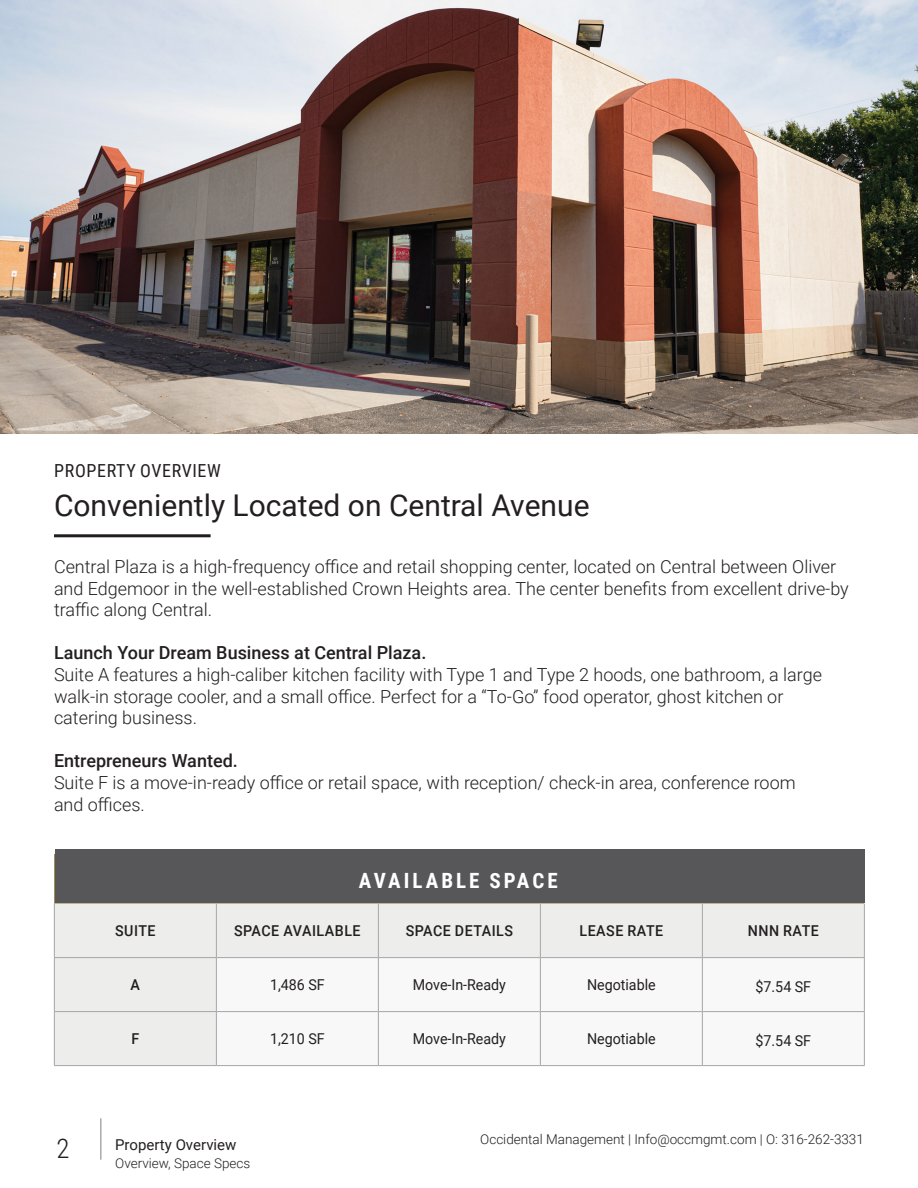
<style>
.page{position:relative;width:918px;height:1188px;background:#fff}
.page>*{position:absolute;margin:0;border:0;box-sizing:border-box;transform-origin:0 0}
.Headline{font:30px "Roboto";color:#231f20}
.t1{font:300 27px "Roboto Condensed";color:#231f20}
.t2{font:700 21px "Roboto Condensed";letter-spacing:.145em;color:#fff}
.t3{font:300 18px/21.6px "Roboto";color:#231f20}
.t4{font:500 18px "Roboto";color:#231f20}
.t5{font:18px "Roboto Condensed";letter-spacing:.035em;color:#231f20}
.t6{font:15px "Roboto";color:#231f20;scale:.95 1}
.t7{font:500 15px "Roboto";letter-spacing:.035em;color:#231f20;scale:.95 1}
.t8{font:15px "Roboto";color:#231f20}
.t9{font:500 15px "Roboto";color:#211d1e;scale:.95 1}
.t10{font:300 13.5px "Roboto";color:#211d1e}
.t11{font:300 13.5px "Roboto";color:#231f20}
</style>
<div class="page">
<hr style="left:54px;top:534px;width:157px;height:3px;background:#211d1e">
<hr style="left:101px;top:1118px;width:1px;height:42px;background:#a5a6a8">
<img style="left:0;top:0;width:918px;height:434px">
<div style="left:54px;top:854px;width:810px;height:50px;background:#beb490"></div>
<div style="left:55px;top:904px;width:809px;height:161px;background:#ededec"></div>
<svg style="left:217px;top:958px;width:647px;height:107px"></svg>
<hr style="left:54px;top:904px;width:1px;height:53px;background:#a5a6a8">
<hr style="left:216px;top:904px;width:1px;height:53px;background:#a5a6a8">
<hr style="left:378px;top:904px;width:1px;height:53px;background:#a5a6a8">
<hr style="left:540px;top:904px;width:1px;height:53px;background:#a5a6a8">
<hr style="left:702px;top:904px;width:1px;height:53px;background:#a5a6a8">
<hr style="left:864px;top:904px;width:1px;height:53px;background:#a5a6a8">
<hr style="left:54px;top:957px;width:162px;height:1px;background:#a5a6a8">
<hr style="left:54px;top:958px;width:1px;height:53px;background:#a5a6a8">
<hr style="left:216px;top:957px;width:162px;height:1px;background:#a5a6a8">
<hr style="left:216px;top:958px;width:1px;height:53px;background:#a5a6a8">
<hr style="left:378px;top:957px;width:162px;height:1px;background:#a5a6a8">
<hr style="left:378px;top:958px;width:1px;height:53px;background:#a5a6a8">
<hr style="left:540px;top:957px;width:162px;height:1px;background:#a5a6a8">
<hr style="left:540px;top:958px;width:1px;height:53px;background:#a5a6a8">
<hr style="left:702px;top:957px;width:163px;height:1px;background:#a5a6a8">
<hr style="left:702px;top:958px;width:1px;height:53px;background:#a5a6a8">
<hr style="left:864px;top:958px;width:1px;height:53px;background:#a5a6a8">
<hr style="left:54px;top:1011px;width:162px;height:1px;background:#a5a6a8">
<hr style="left:54px;top:1012px;width:1px;height:53px;background:#a5a6a8">
<hr style="left:216px;top:1011px;width:162px;height:1px;background:#a5a6a8">
<hr style="left:216px;top:1012px;width:1px;height:53px;background:#a5a6a8">
<hr style="left:378px;top:1011px;width:162px;height:1px;background:#a5a6a8">
<hr style="left:378px;top:1012px;width:1px;height:53px;background:#a5a6a8">
<hr style="left:540px;top:1011px;width:162px;height:1px;background:#a5a6a8">
<hr style="left:540px;top:1012px;width:1px;height:53px;background:#a5a6a8">
<hr style="left:702px;top:1011px;width:163px;height:1px;background:#a5a6a8">
<hr style="left:702px;top:1012px;width:1px;height:53px;background:#a5a6a8">
<hr style="left:864px;top:1012px;width:1px;height:53px;background:#a5a6a8">
<hr style="left:54px;top:1065px;width:162px;height:1px;background:#a5a6a8">
<hr style="left:216px;top:1065px;width:162px;height:1px;background:#a5a6a8">
<hr style="left:378px;top:1065px;width:162px;height:1px;background:#a5a6a8">
<hr style="left:540px;top:1065px;width:162px;height:1px;background:#a5a6a8">
<hr style="left:702px;top:1065px;width:163px;height:1px;background:#a5a6a8">
<div style="left:55px;top:850px;width:810px;height:53px;background:#575759"></div>
<p class="t5" style="left:54px;top:458px;width:168px">PROPERTY OVERVIEW</p>
<p class="Headline" style="left:54px;top:484px;width:537px">Conveniently Located on Central Avenue</p>
<p class="t3" style="left:54px;top:555px;width:796px">Central Plaza is a high-frequency office and retail shopping center, located on Central between Oliver and Edgemoor in the well-established Crown Heights area. The center benefits from excellent drive-by traffic along Central.</p>
<p class="t4" style="left:54px;top:640px;width:374px">Launch Your Dream Business at Central Plaza.</p>
<p class="t3" style="left:54px;top:663px;width:770px">Suite A features a high-caliber kitchen facility with Type 1 and Type 2 hoods, one bathroom, a large walk-in storage cooler, and a small office. Perfect for a “To-Go” food operator, ghost kitchen or catering business.</p>
<p class="t4" style="left:54px;top:748px;width:185px">Entrepreneurs Wanted.</p>
<p class="t3" style="left:54px;top:771px;width:743px">Suite F is a move-in-ready office or retail space, with reception/ check-in area, conference room and offices.</p>
<p class="t2" style="left:359px;top:866px;width:200px">AVAILABLE SPACE</p>
<p class="t7" style="left:115px;top:920px;width:44px">SUITE</p>
<p class="t7" style="left:234px;top:920px;width:135px">SPACE AVAILABLE</p>
<p class="t7" style="left:406px;top:920px;width:115px">SPACE DETAILS</p>
<p class="t7" style="left:580px;top:920px;width:90px">LEASE RATE</p>
<p class="t7" style="left:748px;top:920px;width:76px">NNN RATE</p>
<h2 class="t1" style="left:56px;top:1130px;width:15px">2</h2>
<p class="t9" style="left:131px;top:974px;width:11px">A</p>
<p class="t6" style="left:270px;top:974px;width:59px">1,486 SF</p>
<p class="t6" style="left:413px;top:974px;width:100px">Move-In-Ready</p>
<p class="t6" style="left:587px;top:974px;width:74px">Negotiable</p>
<p class="t6" style="left:756px;top:977px;width:60px">$7.54 SF</p>
<p class="t7" style="left:131px;top:1028px;width:10px">F</p>
<p class="t6" style="left:270px;top:1028px;width:59px">1,210 SF</p>
<p class="t6" style="left:413px;top:1028px;width:100px">Move-In-Ready</p>
<p class="t6" style="left:587px;top:1028px;width:74px">Negotiable</p>
<p class="t6" style="left:756px;top:1031px;width:60px">$7.54 SF</p>
<p class="t8" style="left:115px;top:1134px;width:123px">Property Overview</p>
<p class="t11" style="left:115px;top:1153px;width:137px">Overview, Space Specs</p>
<p class="t10" style="left:480px;top:1130px;width:385px">Occidental Management | Info@occmgmt.com | O: 316-262-3331</p>
</div>
